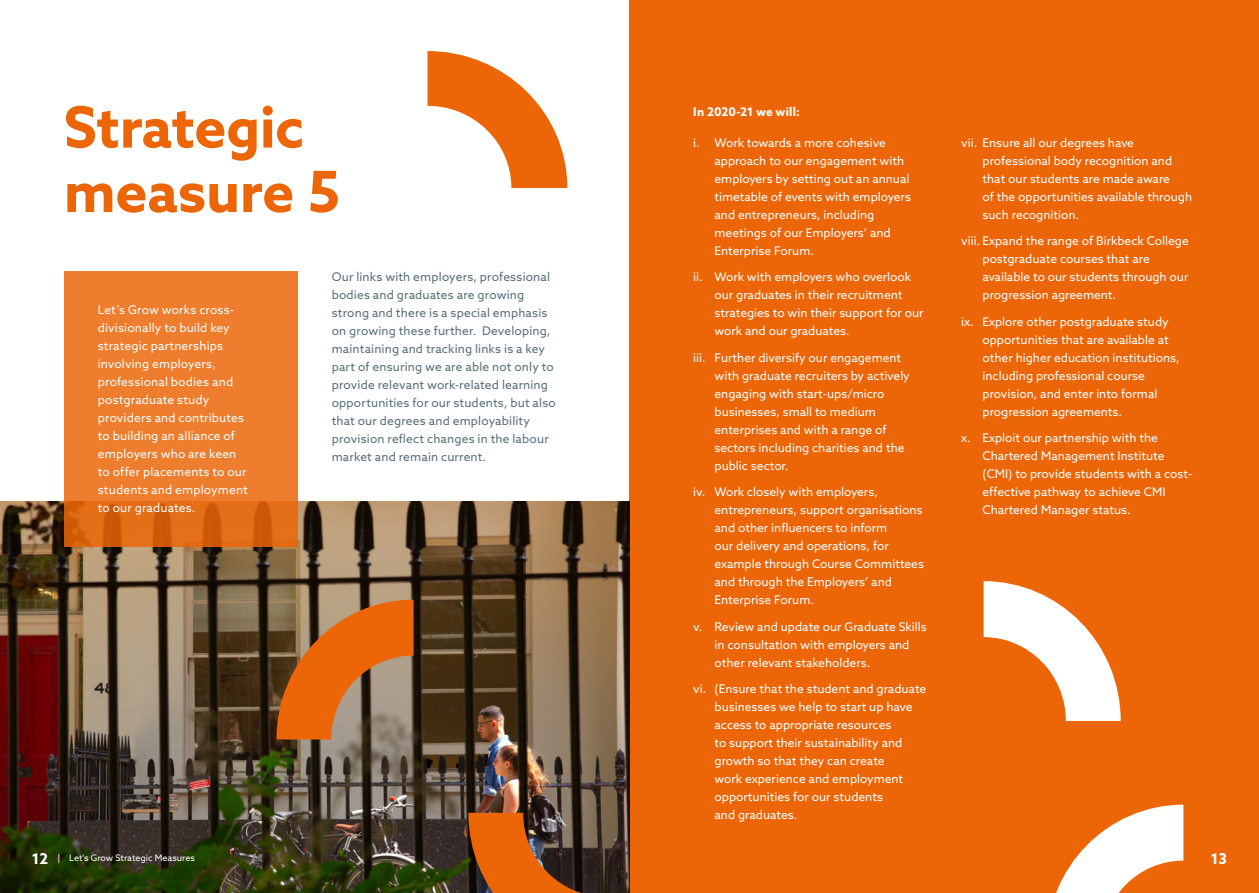
<style>
.page{position:relative;width:1259px;height:893px;background:#fff}
.page>*{position:absolute;margin:0;border:0;box-sizing:border-box;transform-origin:0 0}
.Section_Heading{font:700 57px/64.5px "Azo Sans";letter-spacing:-.005em;color:#ec6608}
.t1{font:700 15px "Azo Sans";color:#fff}
.Small_letter_list__W{font:12px/18px "Azo Sans";color:#fff}
.Body_copy_span{font:12px/18px "Azo Sans";letter-spacing:.015em;color:#576f79}
.Body__WHITE{font:12px/18px "Azo Sans";letter-spacing:.015em;color:#fff}
.Body__WHITE-2{font:700 12px "Azo Sans";letter-spacing:.005em;color:#fff}
.t2{font:9px "Azo Sans";color:#fff}
.s1{font-weight:700;font-size:15px}
</style>
<div class="page">
<div style="left:629px;top:0;width:630px;height:893px;background:#ec6608"></div>
<svg style="left:1056px;top:805px;width:127px;height:88px"></svg>
<svg style="left:983px;top:581px;width:137px;height:140px"></svg>
<img style="left:0;top:502px;width:629px;height:391px">
<svg style="left:427px;top:51px;width:140px;height:137px"></svg>
<svg style="left:468px;top:813px;width:137px;height:80px;background:#8d4b1e"></svg>
<svg style="left:276px;top:600px;width:137px;height:139px;background:#bb6f36"></svg>
<svg style="left:64px;top:271px;width:234px;height:275px;background:#eb7928"></svg>
<p class="Section_Heading" style="left:64px;top:94px;width:278px">Strategic measure 5</p>
<p class="Body__WHITE" style="left:98px;top:301px;width:152px">Let’s Grow works cross&shy;divisionally to build key strategic partnerships involving employers, professional bodies and postgraduate study providers and contributes to building an alliance of employers who are keen to offer placements to our students and employment to our graduates.</p>
<p class="Body_copy_span" style="left:332px;top:268px;width:226px">Our links with employers, professional bodies and graduates are growing strong and there is a special emphasis on growing these further. Developing, maintaining and tracking links is a key part of ensuring we are able not only to provide relevant work-related learning opportunities for our students, but also that our degrees and employability provision reflect changes in the labour market and remain current.</p>
<p class="Body__WHITE-2" style="left:693px;top:104px;width:108px">In 2020-21 we will:</p>
<p class="Small_letter_list__W" style="left:714px;top:133px;width:198px;text-indent:-21px">i. Work towards a more cohesive approach to our engagement with employers by setting out an annual timetable of events with employers and entrepreneurs, including meetings of our Employers’ and<br>Enterprise Forum.</p>
<p class="Small_letter_list__W" style="left:714px;top:268px;width:210px;text-indent:-21px">ii. Work with employers who overlook our graduates in their recruitment strategies to win their support for our work and our graduates.</p>
<p class="Small_letter_list__W" style="left:714px;top:348px;width:197px;text-indent:-21px">iii. Further diversify our engagement with graduate recruiters by actively engaging with start-ups/micro businesses, small to medium enterprises and with a range of sectors including charities and the public sector.</p>
<p class="Small_letter_list__W" style="left:714px;top:483px;width:211px;text-indent:-21px">iv. Work closely with employers, entrepreneurs, support organisations and other influencers to inform<br>our delivery and operations, for example through Course Committees and through the Employers’ and<br>Enterprise Forum.</p>
<p class="Small_letter_list__W" style="left:714px;top:617px;width:214px;text-indent:-21px">v. Review and update our Graduate Skills in consultation with employers and other relevant stakeholders.</p>
<p class="Small_letter_list__W" style="left:714px;top:680px;width:213px;text-indent:-21px">vi. (Ensure that the student and graduate businesses we help to start up have access to appropriate resources<br>to support their sustainability and growth so that they can create<br>work experience and employment opportunities for our students<br>and graduates.</p>
<p class="Small_letter_list__W" style="left:982px;top:133px;width:211px;text-indent:-21px">vii. Ensure all our degrees have professional body recognition and that our students are made aware<br>of the opportunities available through such recognition.</p>
<p class="Small_letter_list__W" style="left:982px;top:232px;width:208px;text-indent:-21px">viii. Expand the range of Birkbeck College postgraduate courses that are available to our students through our progression agreement.</p>
<p class="Small_letter_list__W" style="left:982px;top:312px;width:199px;text-indent:-21px">ix. Explore other postgraduate study opportunities that are available at other higher education institutions, including professional course provision, and enter into formal progression agreements.</p>
<p class="Small_letter_list__W" style="left:982px;top:429px;width:211px;text-indent:-21px">x. Exploit our partnership with the Chartered Management Institute (CMI) to provide students with a cost&shy;effective pathway to achieve CMI Chartered Manager status.</p>
<p class="t2" style="left:32px;top:852px;width:165px"><span class="s1">12</span> | Let's Grow Strategic Measures</p>
<p class="t1" style="left:1210px;top:849px;width:18px">13</p>
</div>
